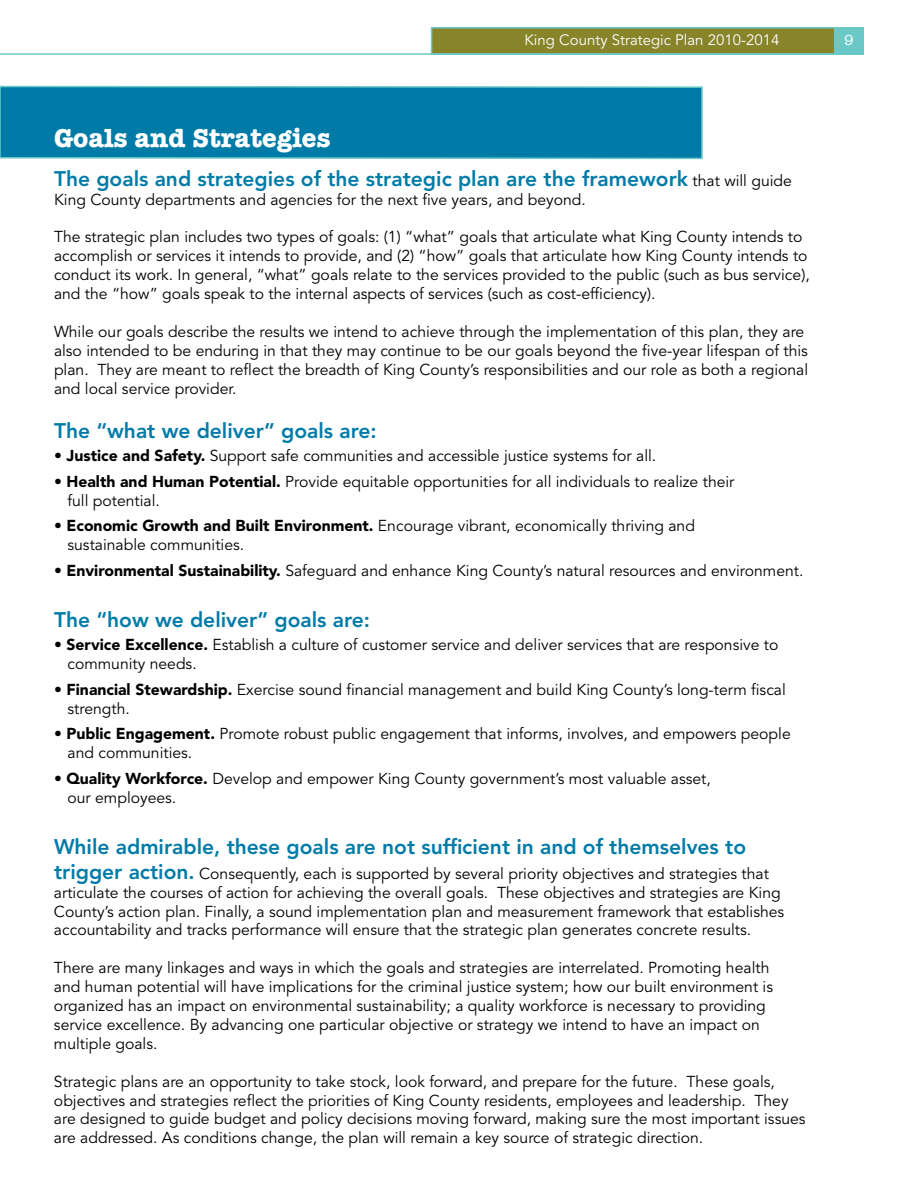
<style>
.page{position:relative;width:918px;height:1188px;background:#fff}
.page>*{position:absolute;margin:0;border:0;box-sizing:border-box;transform-origin:0 0}
.t1{font:700 27px "American Typewriter";color:#fff}
.t2{font:800 21px "Avenir LT Std";color:#007ba7}
.t3{font:15.75px/18.9px "Avenir LT Std";color:#000}
.t4{font:15px "Avenir LT Std";color:#fff}
.t5{font:15px "American Typewriter";color:#fff}
.s1{font-weight:400;font-size:15.75px;color:#000}
.s2{font-weight:900}
.s3{font-weight:800;font-size:21px;color:#007ba7}
</style>
<div class="page">
<div style="left:431px;top:27px;width:434px;height:28px;background:#87842a;border:2px solid #6ac9c7"></div>
<hr style="left:0;top:53px;width:864px;height:2px;background:#6ac9c7">
<div style="left:835px;top:26px;width:29px;height:29px;background:#6ac9c7"></div>
<svg style="left:0;top:85px;width:703px;height:75px;background:#0c82ab"></svg>
<div style="left:864px;top:0;width:54px;height:1188px;background:#fff"></div>
<div style="left:0;top:0;width:918px;height:27px;background:#fff"></div>
<p class="t4" style="left:525px;top:31px;width:257px">King County Strategic Plan 2010-2014</p>
<p class="t5" style="left:844px;top:29px;width:11px">9</p>
<h1 class="t1" style="left:54px;top:115px;width:278px">Goals and Strategies</h1>
<h2 class="t2" style="left:54px;top:166px;width:739px">The goals and strategies of the strategic plan are the framework <span class="s1">that will guide</span></h2>
<p class="t3" style="left:54px;top:190px;width:533px">King County departments and agencies for the next five years, and beyond.</p>
<p class="t3" style="left:54px;top:228px;width:757px">The strategic plan includes two types of goals: (1) “what” goals that articulate what King County intends to accomplish or services it intends to provide, and (2) “how” goals that articulate how King County intends to conduct its work. In general, “what” goals relate to the services provided to the public (such as bus service), and the “how” goals speak to the internal aspects of services (such as cost-efficiency).</p>
<p class="t3" style="left:54px;top:323px;width:756px">While our goals describe the results we intend to achieve through the implementation of this plan, they are also intended to be enduring in that they may continue to be our goals beyond the five-year lifespan of this plan. They are meant to reflect the breadth of King County’s responsibilities and our role as both a regional and local service provider.</p>
<h2 class="t2" style="left:54px;top:418px;width:324px">The “what we deliver” goals are:</h2>
<p class="t3" style="left:54px;top:447px;width:604px"><span class="s2">• Justice and Safety.</span> Support safe communities and accessible justice systems for all.</p>
<p class="t3" style="left:67px;top:472px;width:669px;text-indent:-13px"><span class="s2">• Health and Human Potential.</span> Provide equitable opportunities for all individuals to realize their full potential.</p>
<p class="t3" style="left:67px;top:517px;width:629px;text-indent:-13px"><span class="s2">• Economic Growth and Built Environment.</span> Encourage vibrant, economically thriving and sustainable communities.</p>
<p class="t3" style="left:54px;top:561px;width:751px"><span class="s2">• Environmental Sustainability.</span> Safeguard and enhance King County’s natural resources and environment.</p>
<h2 class="t2" style="left:54px;top:607px;width:318px">The “how we deliver” goals are:</h2>
<p class="t3" style="left:67px;top:636px;width:713px;text-indent:-13px"><span class="s2">• Service Excellence.</span> Establish a culture of customer service and deliver services that are responsive to community needs.</p>
<p class="t3" style="left:67px;top:680px;width:720px;text-indent:-13px"><span class="s2">• Financial Stewardship.</span> Exercise sound financial management and build King County’s long-term fiscal strength.</p>
<p class="t3" style="left:67px;top:725px;width:725px;text-indent:-13px"><span class="s2">• Public Engagement.</span> Promote robust public engagement that informs, involves, and empowers people and communities.</p>
<p class="t3" style="left:67px;top:769px;width:645px;text-indent:-13px"><span class="s2">• Quality Workforce.</span> Develop and empower King County government’s most valuable asset, our employees.</p>
<h2 class="t2" style="left:54px;top:834px;width:694px">While admirable, these goals are not sufficient in and of themselves to</h2>
<p class="t3" style="left:54px;top:864px;width:732px"><span class="s3">trigger action.</span> Consequently, each is supported by several priority objectives and strategies that articulate the courses of action for achieving the overall goals. These objectives and strategies are King County’s action plan. Finally, a sound implementation plan and measurement framework that establishes accountability and tracks performance will ensure that the strategic plan generates concrete results.</p>
<p class="t3" style="left:54px;top:959px;width:721px">There are many linkages and ways in which the goals and strategies are interrelated. Promoting health and human potential will have implications for the criminal justice system; how our built environment is organized has an impact on environmental sustainability; a quality workforce is necessary to providing service excellence. By advancing one particular objective or strategy we intend to have an impact on multiple goals.</p>
<p class="t3" style="left:54px;top:1072px;width:753px">Strategic plans are an opportunity to take stock, look forward, and prepare for the future. These goals, objectives and strategies reflect the priorities of King County residents, employees and leadership. They are designed to guide budget and policy decisions moving forward, making sure the most important issues are addressed. As conditions change, the plan will remain a key source of strategic direction.</p>
</div>
